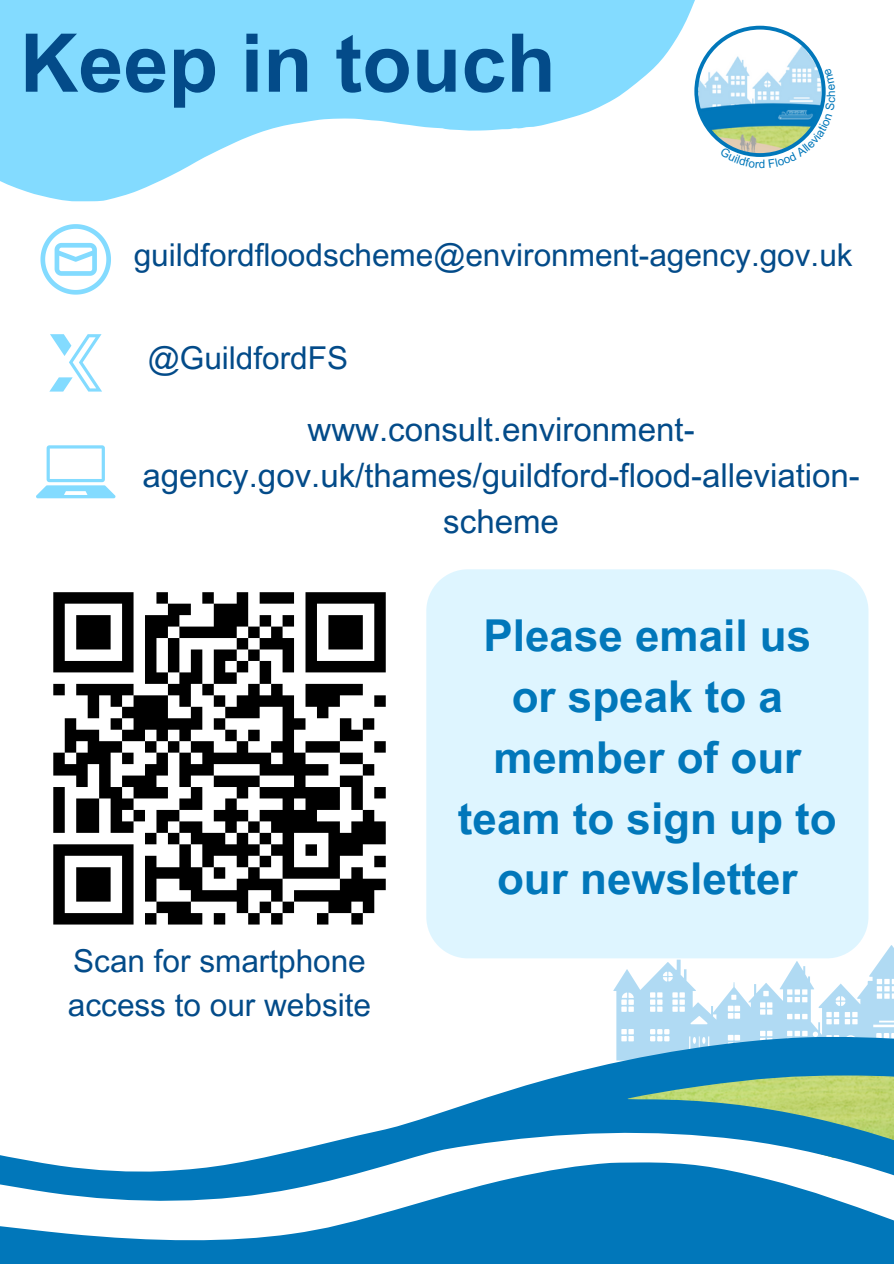
<style>
.page{position:relative;width:894px;height:1264px;background:#fff}
.page>*{position:absolute;margin:0;border:0;box-sizing:border-box;transform-origin:0 0}
.t1{font:700 81px "Arial MT Pro";color:#034b89}
.t2{font:700 43.95px/60.8px "Arial MT Pro";color:#0177ba;text-align:center}
.t3{font:33px/46.2px "Arial MT Pro";color:#034b89;text-align:center}
.t4{font:31.5px/43.8px "Arial MT Pro";color:#034b89}
.t5{font:11.7px "Arial MT Pro";color:#0177ba}
</style>
<div class="page">
<svg style="left:0;top:0;width:708px;height:201px;fill:#83dbff"></svg>
<svg style="left:694px;top:26px;width:131px;height:131px"></svg>
<img style="left:698px;top:30px;width:123px;height:123px;border-radius:50%">
<svg style="left:40px;top:224px;width:71px;height:70px"></svg>
<svg style="left:50px;top:334px;width:52px;height:57px"></svg>
<svg style="left:36px;top:445px;width:79px;height:53px"></svg>
<svg style="left:53px;top:592px;width:333px;height:333px"></svg>
<div style="left:426px;top:569px;width:442px;height:389px;background:#def5ff"></div>
<svg style="left:613px;top:945px;width:280px;height:91px"></svg>
<svg style="left:0;top:1036px;width:893px;height:126px"></svg>
<svg style="left:0;top:1162px;width:893px;height:101px;fill:#0177ba"></svg>
<svg style="left:725px;top:147px;width:34px;height:10px"></svg>
<svg style="left:768px;top:68px;width:58px;height:89px"></svg>
<h1 class="t1" style="left:20px;top:33px;width:537px">Keep in touch</h1>
<p class="t5" style="left:758px;top:159px;width:8px">d</p>
<p class="t4" style="left:134px;top:236px;width:720px">guildfordfloodscheme@environment-agency.gov.uk</p>
<p class="t4" style="left:148px;top:340px;width:202px">@GuildfordFS</p>
<p class="t3" style="left:142px;top:410px;width:718px">www.consult.environment&shy;agency.gov.uk/thames/guildford-flood-alleviation&shy;scheme</p>
<p class="t4" style="left:68px;top:943px;width:304px">Scan for smartphone access to our website</p>
<h2 class="t2" style="left:458px;top:611px;width:380px">Please email us or speak to a member of our team to sign up to our newsletter</h2>
</div>
